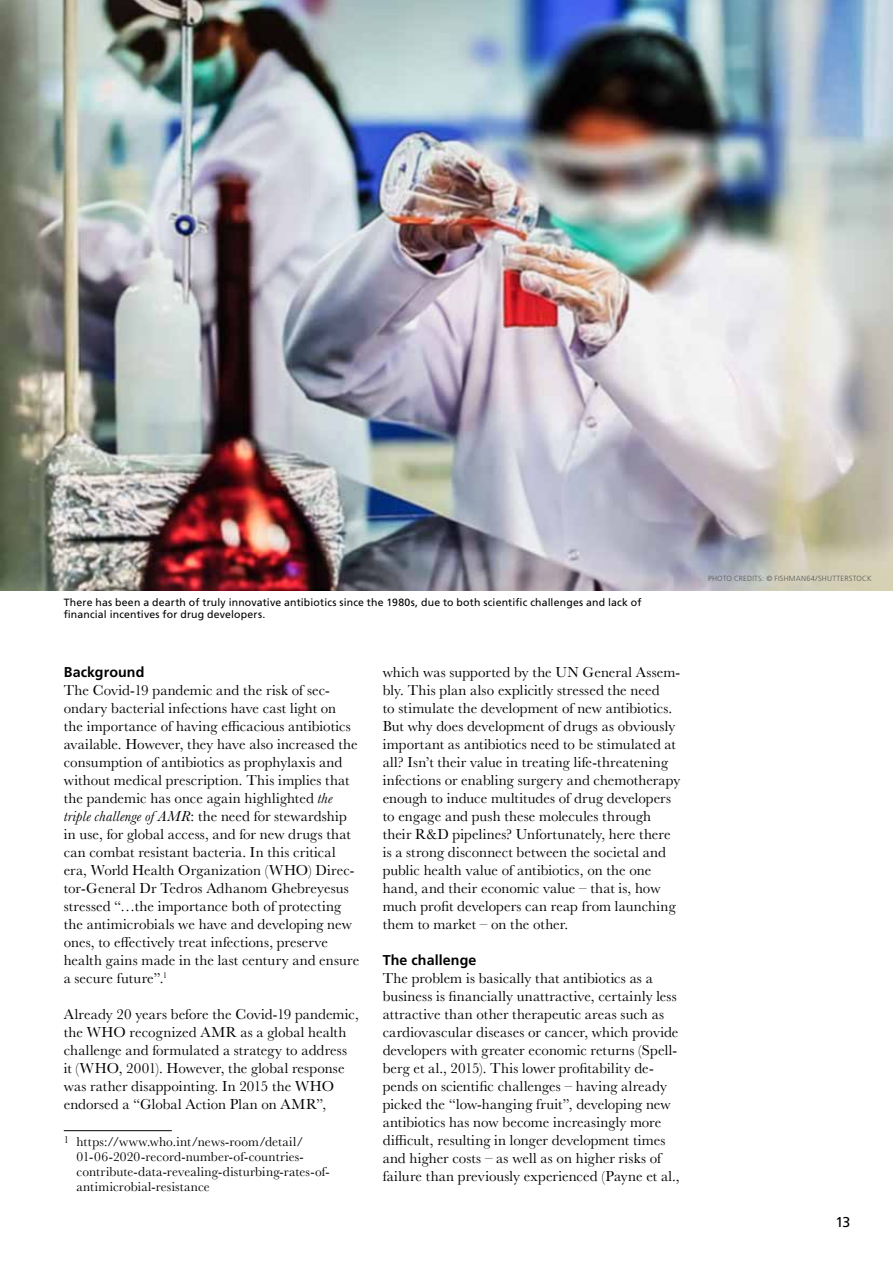
<style>
.page{position:relative;width:893px;height:1263px;background:#fff}
.page>*{position:absolute;margin:0;border:0;box-sizing:border-box;transform-origin:0 0}
.t1{font:15px/18px "Baskerville";letter-spacing:.005em;color:#000}
.t2{font:700 14.25px "Frutiger";letter-spacing:.01em;color:#000}
.t3{font:14.25px "Frutiger";color:#000}
.t4{font:13.5px/15px "Baskerville";letter-spacing:.01em;color:#000}
.t5{font:10.5px/12px "Frutiger";letter-spacing:.015em;color:#000}
.t6{font:300 7.5px "Frutiger";letter-spacing:.03em;color:#575756}
.s1{font-style:italic}
</style>
<div class="page">
<hr style="left:0;top:0;width:1px;height:1263px;background:#b2183a">
<hr style="left:64px;top:1130px;width:108px;height:1px;background:#000">
<img style="left:0;top:0;width:893px;height:590px">
<p class="t5" style="left:64px;top:597px;width:579px">There has been a dearth of truly innovative antibiotics since the 1980s, due to both scientific challenges and lack of financial incentives for drug developers.</p>
<p class="t2" style="left:64px;top:663px;width:82px">Background</p>
<p class="t1" style="left:64px;top:681px;width:297px">The Covid-19 pandemic and the risk of sec&shy;ondary bacterial infections have cast light on<br>the importance of having efficacious antibiotics available. However, they have also increased the consumption of antibiotics as prophylaxis and without medical prescription. This implies that the pandemic has once again highlighted <span class="s1">the triple challenge of AMR</span>: the need for stewardship in use, for global access, and for new drugs that can combat resistant bacteria. In this critical era, World Health Organization (WHO) Direc&shy;tor-General Dr Tedros Adhanom Ghebreyesus stressed “…the importance both of protecting the antimicrobials we have and developing new ones, to effectively treat infections, preserve health gains made in the last century and ensure a secure future”.<sup>1</sup></p>
<p class="t1" style="left:64px;top:1005px;width:297px">Already 20 years before the Covid-19 pandemic, the WHO recognized AMR as a global health challenge and formulated a strategy to address<br>it (WHO, 2001). However, the global response was rather disappointing. In 2015 the WHO endorsed a “Global Action Plan on AMR”,</p>
<p class="t4" style="left:77px;top:1134px;width:255px;text-indent:-13px"><sup>1</sup> https://www.who.int/news-room/detail/ 01-06-2020-record-number-of-countries&shy;contribute-data-revealing-disturbing-rates-of&shy;antimicrobial-resistance</p>
<p class="t1" style="left:383px;top:663px;width:299px">which was supported by the UN General Assem&shy;bly. This plan also explicitly stressed the need<br>to stimulate the development of new antibiotics.<br>But why does development of drugs as obviously important as antibiotics need to be stimulated at all? Isn’t their value in treating life-threatening infections or enabling surgery and chemotherapy enough to induce multitudes of drug developers to engage and push these molecules through their R&amp;D pipelines? Unfortunately, here there is a strong disconnect between the societal and public health value of antibiotics, on the one hand, and their economic value – that is, how much profit developers can reap from launching them to market – on the other.</p>
<p class="t2" style="left:383px;top:951px;width:95px">The challenge</p>
<p class="t1" style="left:383px;top:969px;width:298px">The problem is basically that antibiotics as a business is financially unattractive, certainly less attractive than other therapeutic areas such as cardiovascular diseases or cancer, which provide developers with greater economic returns (Spell&shy;berg et al., 2015). This lower profitability de&shy;pends on scientific challenges – having already picked the “low-hanging fruit”, developing new antibiotics has now become increasingly more difficult, resulting in longer development times and higher costs – as well as on higher risks of failure than previously experienced (Payne et al.,</p>
<p class="t6" style="left:708px;top:574px;width:165px">PHOTO CREDITS: © FISHMAN64/SHUTTERSTOCK</p>
<p class="t3" style="left:835px;top:1213px;width:17px">13</p>
</div>
